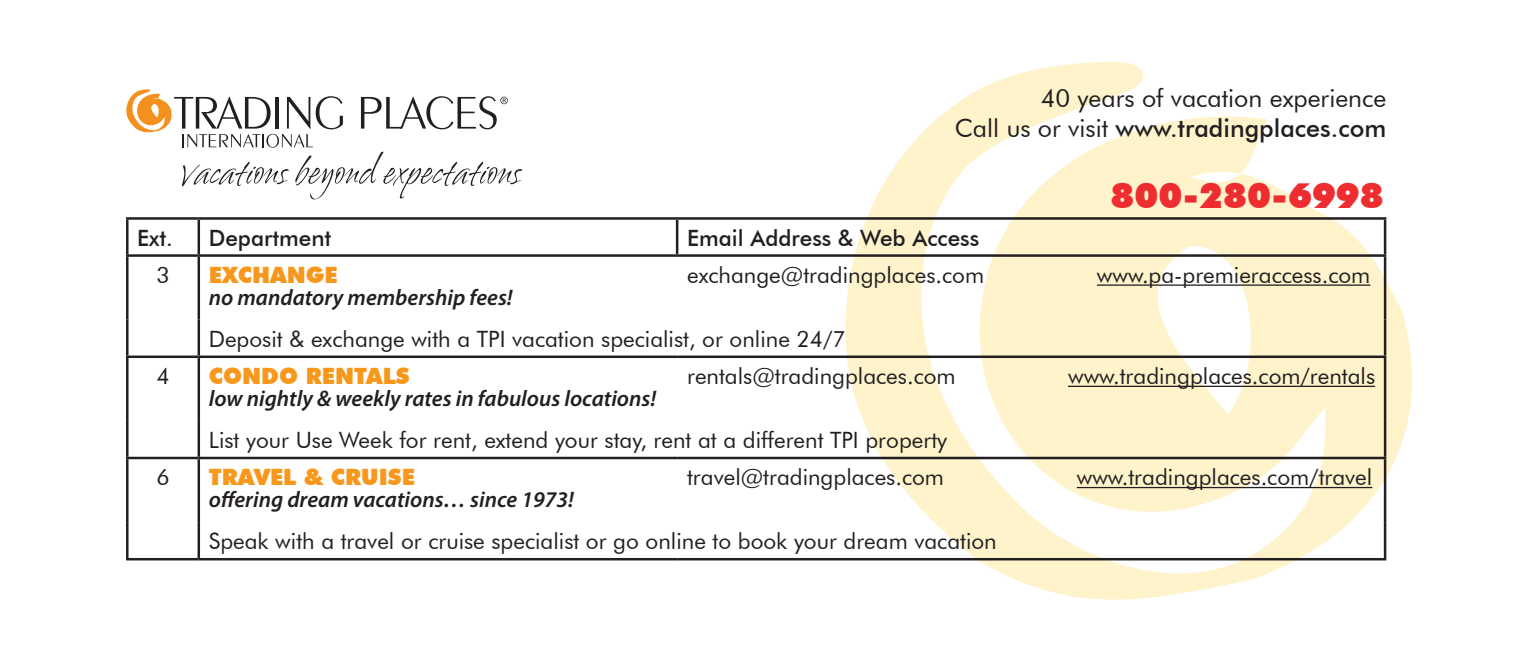
<style>
.page{position:relative;width:1530px;height:659px;background:#fff}
.page>*{position:absolute;margin:0;border:0;box-sizing:border-box;transform-origin:0 0}
.t1{font:900 35px "Futura BT";color:#ee2d30}
.t2{font:25px/30px "Futura BT";color:#231f20;text-align:right}
.t3{font:22.5px "Futura BT";color:#231f20}
.t4{font:italic 600 22.5px "Myriad Pro";color:#231f20}
.t5{font:500 22.5px "Futura BT";color:#231f20}
.t6{font:900 22.5px "Futura BT";color:#f7981d}
.s1{font-weight:500}
</style>
<div class="page">
<svg style="left:845px;top:61px;width:568px;height:539px;fill:#fff3cb"></svg>
<svg style="left:126px;top:89px;width:396px;height:110px"></svg>
<hr style="left:126px;top:217px;width:73px;height:3px;background:#231f20">
<hr style="left:126px;top:220px;width:3px;height:34px;background:#231f20">
<hr style="left:199px;top:217px;width:478px;height:3px;background:#231f20">
<hr style="left:198px;top:220px;width:2px;height:34px;background:#231f20">
<hr style="left:677px;top:217px;width:709px;height:3px;background:#231f20">
<hr style="left:676px;top:220px;width:2px;height:34px;background:#231f20">
<hr style="left:1384px;top:220px;width:2px;height:34px;background:#231f20">
<hr style="left:126px;top:254px;width:73px;height:3px;background:#231f20">
<hr style="left:126px;top:257px;width:3px;height:63px;background:#231f20">
<hr style="left:199px;top:254px;width:478px;height:3px;background:#231f20">
<hr style="left:198px;top:257px;width:2px;height:63px;background:#231f20">
<hr style="left:677px;top:254px;width:709px;height:3px;background:#231f20">
<hr style="left:1384px;top:257px;width:2px;height:63px;background:#231f20">
<hr style="left:126px;top:320px;width:3px;height:35px;background:#231f20">
<hr style="left:198px;top:320px;width:2px;height:35px;background:#231f20">
<hr style="left:1384px;top:320px;width:2px;height:35px;background:#231f20">
<hr style="left:126px;top:355px;width:73px;height:3px;background:#231f20">
<hr style="left:126px;top:358px;width:3px;height:63px;background:#231f20">
<hr style="left:199px;top:355px;width:478px;height:3px;background:#231f20">
<hr style="left:198px;top:358px;width:2px;height:63px;background:#231f20">
<hr style="left:677px;top:355px;width:709px;height:3px;background:#231f20">
<hr style="left:1384px;top:358px;width:2px;height:63px;background:#231f20">
<hr style="left:126px;top:421px;width:3px;height:36px;background:#231f20">
<hr style="left:198px;top:421px;width:2px;height:36px;background:#231f20">
<hr style="left:1384px;top:421px;width:2px;height:36px;background:#231f20">
<hr style="left:126px;top:457px;width:73px;height:2px;background:#231f20">
<hr style="left:126px;top:459px;width:3px;height:63px;background:#231f20">
<hr style="left:199px;top:457px;width:478px;height:2px;background:#231f20">
<hr style="left:198px;top:459px;width:2px;height:63px;background:#231f20">
<hr style="left:677px;top:457px;width:709px;height:2px;background:#231f20">
<hr style="left:1384px;top:459px;width:2px;height:63px;background:#231f20">
<hr style="left:126px;top:522px;width:3px;height:36px;background:#231f20">
<hr style="left:198px;top:522px;width:2px;height:36px;background:#231f20">
<hr style="left:1384px;top:522px;width:2px;height:36px;background:#231f20">
<hr style="left:126px;top:558px;width:73px;height:2px;background:#231f20">
<hr style="left:199px;top:558px;width:478px;height:2px;background:#231f20">
<hr style="left:677px;top:558px;width:709px;height:2px;background:#231f20">
<hr style="left:1097px;top:284px;width:273px;height:2px;background:#231f20">
<hr style="left:1068px;top:386px;width:307px;height:1px;background:#231f20">
<hr style="left:1077px;top:487px;width:295px;height:1px;background:#231f20">
<p class="t2" style="left:955px;top:83px;width:433px">40 years of vacation experience<br>Call us or visit <span class="s1">www.tradingplaces.com</span></p>
<h1 class="t1" style="left:1111px;top:174px;width:275px">800-280-6998</h1>
<p class="t5" style="left:137px;top:224px;width:37px">Ext.</p>
<p class="t5" style="left:209px;top:224px;width:124px">Department</p>
<p class="t5" style="left:687px;top:224px;width:294px">Email Address &amp; Web Access</p>
<p class="t3" style="left:156px;top:261px;width:15px">3</p>
<p class="t6" style="left:209px;top:261px;width:131px">EXCHANGE</p>
<p class="t4" style="left:209px;top:283px;width:305px">no mandatory membership fees!</p>
<p class="t3" style="left:687px;top:261px;width:298px">exchange@tradingplaces.com</p>
<p class="t3" style="left:1097px;top:261px;width:275px">www.pa-premieraccess.com</p>
<p class="t3" style="left:209px;top:325px;width:639px">Deposit &amp; exchange with a TPI vacation specialist, or online 24/7</p>
<p class="t3" style="left:156px;top:362px;width:15px">4</p>
<p class="t6" style="left:209px;top:362px;width:202px">CONDO RENTALS</p>
<p class="t4" style="left:209px;top:384px;width:449px">low nightly &amp; weekly rates in fabulous locations!</p>
<p class="t3" style="left:687px;top:362px;width:270px">rentals@tradingplaces.com</p>
<p class="t3" style="left:1068px;top:362px;width:309px">www.tradingplaces.com/rentals</p>
<p class="t3" style="left:209px;top:426px;width:740px">List your Use Week for rent, extend your stay, rent at a different TPI property</p>
<p class="t3" style="left:156px;top:463px;width:15px">6</p>
<p class="t6" style="left:209px;top:463px;width:208px">TRAVEL &amp; CRUISE</p>
<p class="t4" style="left:209px;top:485px;width:367px">offering dream vacations… since 1973!</p>
<p class="t3" style="left:687px;top:463px;width:258px">travel@tradingplaces.com</p>
<p class="t3" style="left:1077px;top:463px;width:297px">www.tradingplaces.com/travel</p>
<p class="t3" style="left:209px;top:527px;width:790px">Speak with a travel or cruise specialist or go online to book your dream vacation</p>
</div>
